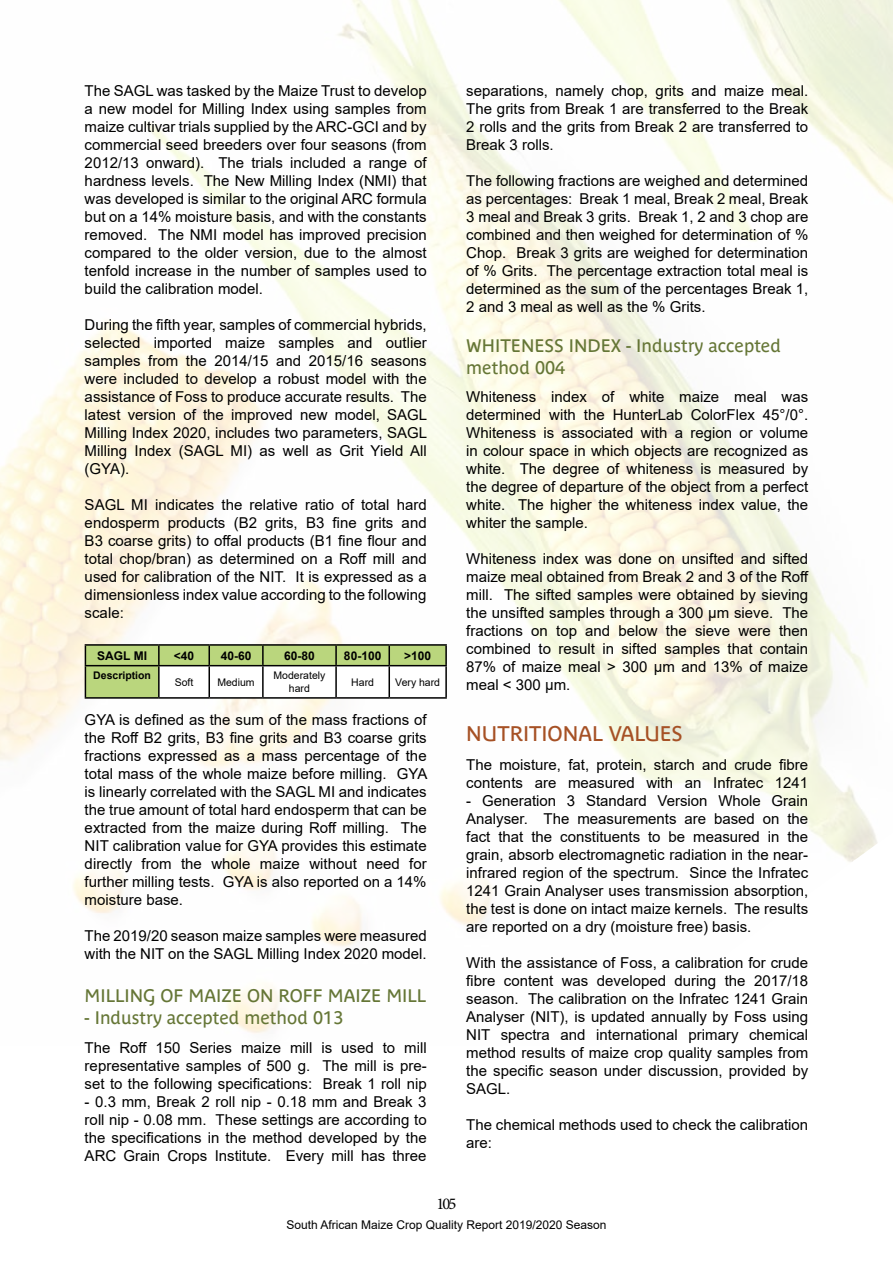
<style>
.page{position:relative;width:893px;height:1263px;background:#fff}
.page>*{position:absolute;margin:0;border:0;box-sizing:border-box;transform-origin:0 0}
.t1{font:21px "Parisine Plus Std";color:#a65125}
.t2{font:18px/21.6px "Parisine Plus Std";color:#657636}
.t3{font:16.5px "Minion Pro";color:#000}
.t4{font:15px/18px "Arial";color:#000;text-align:justify}
.t5{font:12px "Arial";color:#000}
.t6{font:700 12px "Arial";color:#000}
.t7{font:10.5px/12.6px "Arial";color:#000;text-align:center}
.t8{font:700 10.5px "Arial";color:#000}
</style>
<div class="page">
<hr style="left:85px;top:644px;width:74px;height:2px;background:#000">
<hr style="left:159px;top:644px;width:50px;height:2px;background:#000">
<hr style="left:209px;top:644px;width:54px;height:2px;background:#000">
<hr style="left:263px;top:644px;width:73px;height:2px;background:#000">
<hr style="left:336px;top:644px;width:53px;height:2px;background:#000">
<hr style="left:389px;top:644px;width:58px;height:2px;background:#000">
<svg style="left:85px;top:645px;width:362px;height:52px"></svg>
<hr style="left:85px;top:665px;width:74px;height:1px;background:#000">
<hr style="left:85px;top:666px;width:1px;height:31px;background:#000">
<hr style="left:159px;top:665px;width:50px;height:1px;background:#000">
<hr style="left:158px;top:666px;width:2px;height:31px;background:#000">
<hr style="left:209px;top:665px;width:54px;height:1px;background:#000">
<hr style="left:208px;top:666px;width:2px;height:31px;background:#000">
<hr style="left:263px;top:665px;width:73px;height:1px;background:#000">
<hr style="left:262px;top:666px;width:2px;height:31px;background:#000">
<hr style="left:336px;top:665px;width:53px;height:1px;background:#000">
<hr style="left:335px;top:666px;width:2px;height:31px;background:#000">
<hr style="left:389px;top:665px;width:58px;height:1px;background:#000">
<hr style="left:388px;top:666px;width:2px;height:31px;background:#000">
<hr style="left:445px;top:666px;width:2px;height:31px;background:#000">
<hr style="left:85px;top:697px;width:74px;height:2px;background:#000">
<hr style="left:159px;top:697px;width:50px;height:2px;background:#000">
<hr style="left:209px;top:697px;width:54px;height:2px;background:#000">
<hr style="left:263px;top:697px;width:73px;height:2px;background:#000">
<hr style="left:336px;top:697px;width:53px;height:2px;background:#000">
<hr style="left:389px;top:697px;width:58px;height:2px;background:#000">
<p class="t4" style="left:85px;top:83px;width:344px">The SAGL was tasked by the Maize Trust to develop a new model for Milling Index using samples from maize cultivar trials supplied by the ARC-GCI and by commercial seed breeders over four seasons (from 2012/13 onward). The trials included a range of hardness levels. The New Milling Index (NMI) that was developed is similar to the original ARC formula but on a 14% moisture basis, and with the constants removed. The NMI model has improved precision compared to the older version, due to the almost tenfold increase in the number of samples used to build the calibration model.</p>
<p class="t4" style="left:85px;top:316px;width:344px">During the fifth year, samples of commercial hybrids, selected imported maize samples and outlier samples from the 2014/15 and 2015/16 seasons were included to develop a robust model with the assistance of Foss to produce accurate results. The latest version of the improved new model, SAGL Milling Index 2020, includes two parameters, SAGL Milling Index (SAGL MI) as well as Grit Yield All (GYA).</p>
<p class="t4" style="left:85px;top:497px;width:343px">SAGL MI indicates the relative ratio of total hard endosperm products (B2 grits, B3 fine grits and B3 coarse grits) to offal products (B1 fine flour and total chop/bran) as determined on a Roff mill and used for calibration of the NIT. It is expressed as a dimensionless index value according to the following scale:</p>
<p class="t6" style="left:97px;top:651px;width:51px">SAGL MI</p>
<p class="t6" style="left:174px;top:651px;width:22px">&lt;40</p>
<p class="t6" style="left:221px;top:651px;width:32px">40-60</p>
<p class="t6" style="left:284px;top:651px;width:32px">60-80</p>
<p class="t6" style="left:344px;top:651px;width:39px">80-100</p>
<p class="t6" style="left:404px;top:651px;width:29px">&gt;100</p>
<p class="t8" style="left:93px;top:672px;width:59px">Description</p>
<p class="t7" style="left:175px;top:677px;width:20px">Soft</p>
<p class="t7" style="left:217px;top:677px;width:39px">Medium</p>
<p class="t7" style="left:273px;top:670px;width:53px">Moderately hard</p>
<p class="t7" style="left:351px;top:677px;width:24px">Hard</p>
<p class="t7" style="left:395px;top:677px;width:46px">Very hard</p>
<p class="t4" style="left:85px;top:711px;width:344px">GYA is defined as the sum of the mass fractions of the Roff B2 grits, B3 fine grits and B3 coarse grits fractions expressed as a mass percentage of the total mass of the whole maize before milling. GYA is linearly correlated with the SAGL MI and indicates the true amount of total hard endosperm that can be extracted from the maize during Roff milling. The NIT calibration value for GYA provides this estimate directly from the whole maize without need for further milling tests. GYA is also reported on a 14% moisture base.</p>
<p class="t4" style="left:85px;top:928px;width:344px">The 2019/20 season maize samples were measured with the NIT on the SAGL Milling Index 2020 model.</p>
<p class="t2" style="left:85px;top:986px;width:343px">MILLING OF MAIZE ON ROFF MAIZE MILL</p>
<p class="t2" style="left:85px;top:1008px;width:260px">- Industry accepted method 013</p>
<p class="t4" style="left:85px;top:1038px;width:343px">The Roff 150 Series maize mill is used to mill representative samples of 500 g. The mill is pre&shy;set to the following specifications: Break 1 roll nip</p>
<p class="t4" style="left:85px;top:1094px;width:344px">- 0.3 mm, Break 2 roll nip - 0.18 mm and Break 3 roll nip - 0.08 mm. These settings are according to the specifications in the method developed by the ARC Grain Crops Institute. Every mill has three</p>
<p class="t4" style="left:466px;top:83px;width:344px">separations, namely chop, grits and maize meal.<br>The grits from Break 1 are transferred to the Break 2 rolls and the grits from Break 2 are transferred to Break 3 rolls.</p>
<p class="t4" style="left:466px;top:173px;width:344px">The following fractions are weighed and determined as percentages: Break 1 meal, Break 2 meal, Break 3 meal and Break 3 grits. Break 1, 2 and 3 chop are combined and then weighed for determination of % Chop. Break 3 grits are weighed for determination of % Grits. The percentage extraction total meal is determined as the sum of the percentages Break 1, 2 and 3 meal as well as the % Grits.</p>
<p class="t2" style="left:466px;top:336px;width:316px">WHITENESS INDEX - Industry accepted method 004</p>
<p class="t4" style="left:466px;top:389px;width:343px">Whiteness index of white maize meal was determined with the HunterLab ColorFlex 45°/0°.<br>Whiteness is associated with a region or volume in colour space in which objects are recognized as white. The degree of whiteness is measured by the degree of departure of the object from a perfect white. The higher the whiteness index value, the whiter the sample.</p>
<p class="t4" style="left:466px;top:551px;width:344px">Whiteness index was done on unsifted and sifted maize meal obtained from Break 2 and 3 of the Roff mill. The sifted samples were obtained by sieving the unsifted samples through a 300 µm sieve. The fractions on top and below the sieve were then combined to result in sifted samples that contain 87% of maize meal &gt; 300 µm and 13% of maize meal &lt; 300 µm.</p>
<h1 class="t1" style="left:466px;top:725px;width:218px">NUTRITIONAL VALUES</h1>
<p class="t4" style="left:466px;top:755px;width:343px">The moisture, fat, protein, starch and crude fibre contents are measured with an Infratec 1241</p>
<p class="t4" style="left:466px;top:793px;width:344px">- Generation 3 Standard Version Whole Grain Analyser. The measurements are based on the fact that the constituents to be measured in the grain, absorb electromagnetic radiation in the near&shy;infrared region of the spectrum. Since the Infratec 1241 Grain Analyser uses transmission absorption, the test is done on intact maize kernels. The results are reported on a dry (moisture free) basis.</p>
<p class="t4" style="left:466px;top:955px;width:343px">With the assistance of Foss, a calibration for crude fibre content was developed during the 2017/18 season. The calibration on the Infratec 1241 Grain Analyser (NIT), is updated annually by Foss using NIT spectra and international primary chemical method results of maize crop quality samples from the specific season under discussion, provided by SAGL.</p>
<p class="t4" style="left:466px;top:1117px;width:343px">The chemical methods used to check the calibration are:</p>
<p class="t3" style="left:436px;top:1194px;width:22px">105</p>
<p class="t5" style="left:286px;top:1220px;width:322px">South African Maize Crop Quality Report 2019/2020 Season</p>
</div>
